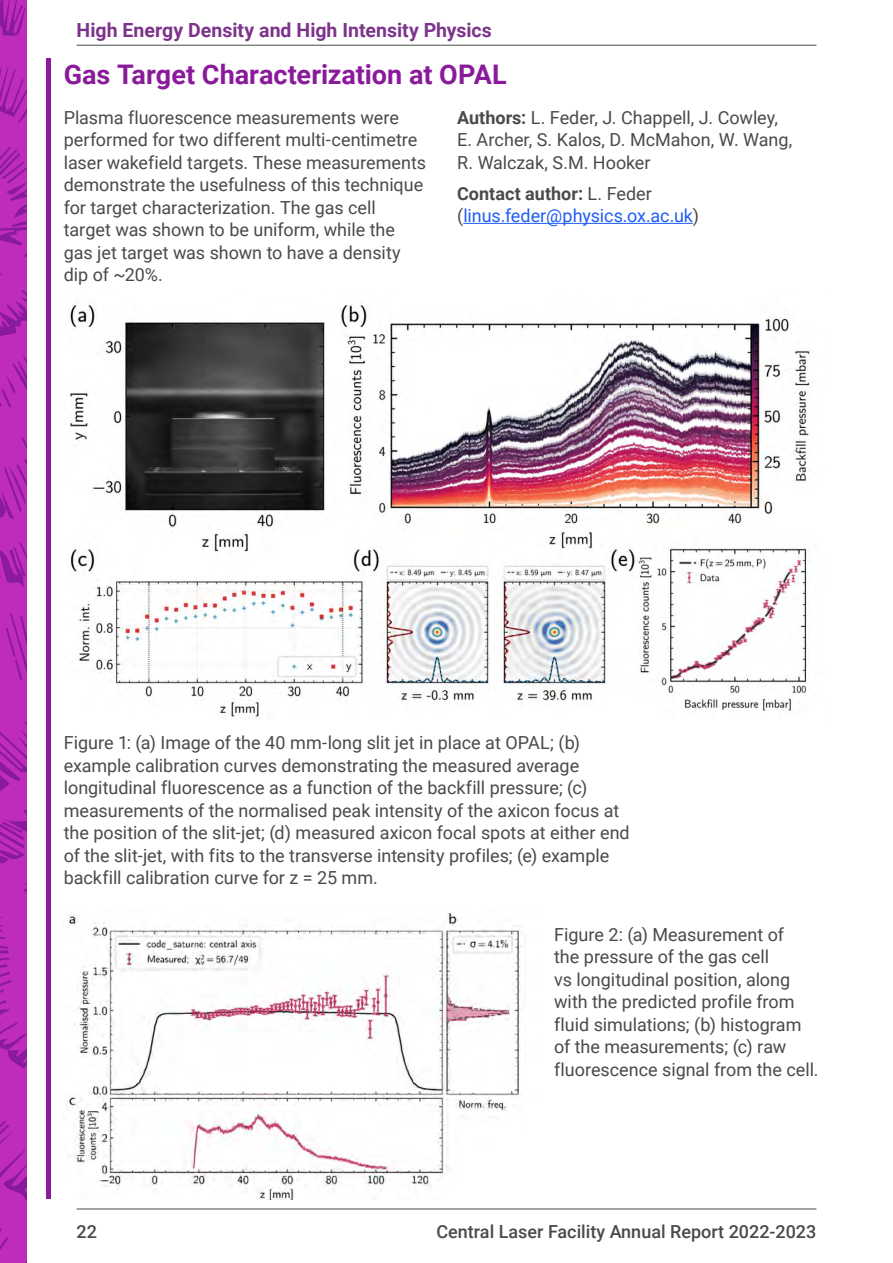
<style>
.page{position:relative;width:893px;height:1263px;background:#fff}
.page>*{position:absolute;margin:0;border:0;box-sizing:border-box;transform-origin:0 0}
.H2_experiment_titles{font:700 27px "Roboto";color:#8a1a9b}
.t1{font:700 19.5px "Roboto";color:#7c348b}
.Body_copy_light{font:18px/22.5px "Roboto";letter-spacing:-.005em;color:#4a4a49}
.Body_copy{font:18px/22.5px "Roboto";letter-spacing:-.005em;color:#4a4a49}
.Body_copy-2{font:18px/22.5px "Roboto";letter-spacing:-.005em;color:#1e5df8}
.t2{font:500 18px "Roboto";color:#4a4a49}
.s1{font-weight:700}
.s2{font-weight:700;color:#4a4a49}
.s3{color:#4a4a49}
</style>
<div class="page">
<hr style="left:77px;top:1209px;width:739px;height:1px;background:#4a4a49">
<div style="left:0;top:0;width:27px;height:1263px;background:#bf2bba"></div>
<svg style="left:0;top:0;width:26px;height:36px"></svg>
<svg style="left:0;top:66px;width:27px;height:57px"></svg>
<svg style="left:0;top:437px;width:27px;height:82px"></svg>
<svg style="left:0;top:290px;width:27px;height:46px"></svg>
<svg style="left:0;top:146px;width:27px;height:129px"></svg>
<svg style="left:6px;top:613px;width:21px;height:67px"></svg>
<svg style="left:0;top:356px;width:27px;height:51px"></svg>
<svg style="left:0;top:1228px;width:27px;height:35px"></svg>
<svg style="left:0;top:1121px;width:27px;height:79px"></svg>
<svg style="left:0;top:722px;width:27px;height:142px"></svg>
<svg style="left:0;top:883px;width:27px;height:186px"></svg>
<svg style="left:0;top:542px;width:27px;height:46px"></svg>
<hr style="left:77px;top:45px;width:739px;height:1px;background:#4a4a49">
<hr style="left:463px;top:223px;width:230px;height:1px;background:#1e5df8">
<hr style="left:47px;top:58px;width:4px;height:1141px;background:#8a1a9b">
<img style="left:69px;top:303px;width:742px;height:416px">
<img style="left:65px;top:913px;width:457px;height:286px">
<p class="t1" style="left:77px;top:16px;width:417px">High Energy Density and High Intensity Physics</p>
<h2 class="H2_experiment_titles" style="left:64px;top:56px;width:445px">Gas Target Characterization at OPAL</h2>
<p class="Body_copy" style="left:64px;top:105px;width:364px">Plasma fluorescence measurements were performed for two different multi-centimetre laser wakefield targets. These measurements demonstrate the usefulness of this technique for target characterization. The gas cell target was shown to be uniform, while the gas jet target was shown to have a density dip of ~20%.</p>
<p class="Body_copy" style="left:457px;top:105px;width:337px"><span class="s1">Authors:</span> L. Feder, J. Chappell, J. Cowley,<br>E. Archer, S. Kalos, D. McMahon, W. Wang,<br>R. Walczak, S.M. Hooker</p>
<p class="Body_copy-2" style="left:457px;top:181px;width:243px"><span class="s2">Contact author:</span> <span class="s3">L. Feder (</span>linus.feder@physics.ox.ac.uk<span class="s3">)</span></p>
<p class="Body_copy_light" style="left:64px;top:731px;width:567px">Figure 1: (a) Image of the 40 mm-long slit jet in place at OPAL; (b) example calibration curves demonstrating the measured average longitudinal fluorescence as a function of the backfill pressure; (c) measurements of the normalised peak intensity of the axicon focus at the position of the slit-jet; (d) measured axicon focal spots at either end of the slit-jet, with fits to the transverse intensity profiles; (e) example backfill calibration curve for z = 25 mm.</p>
<p class="Body_copy_light" style="left:554px;top:922px;width:266px">Figure 2: (a) Measurement of<br>the pressure of the gas cell<br>vs longitudinal position, along with the predicted profile from fluid simulations; (b) histogram of the measurements; (c) raw fluorescence signal from the cell.</p>
<p class="t2" style="left:77px;top:1218px;width:22px">22</p>
<p class="t2" style="left:436px;top:1218px;width:381px">Central Laser Facility Annual Report 2022-2023</p>
</div>
